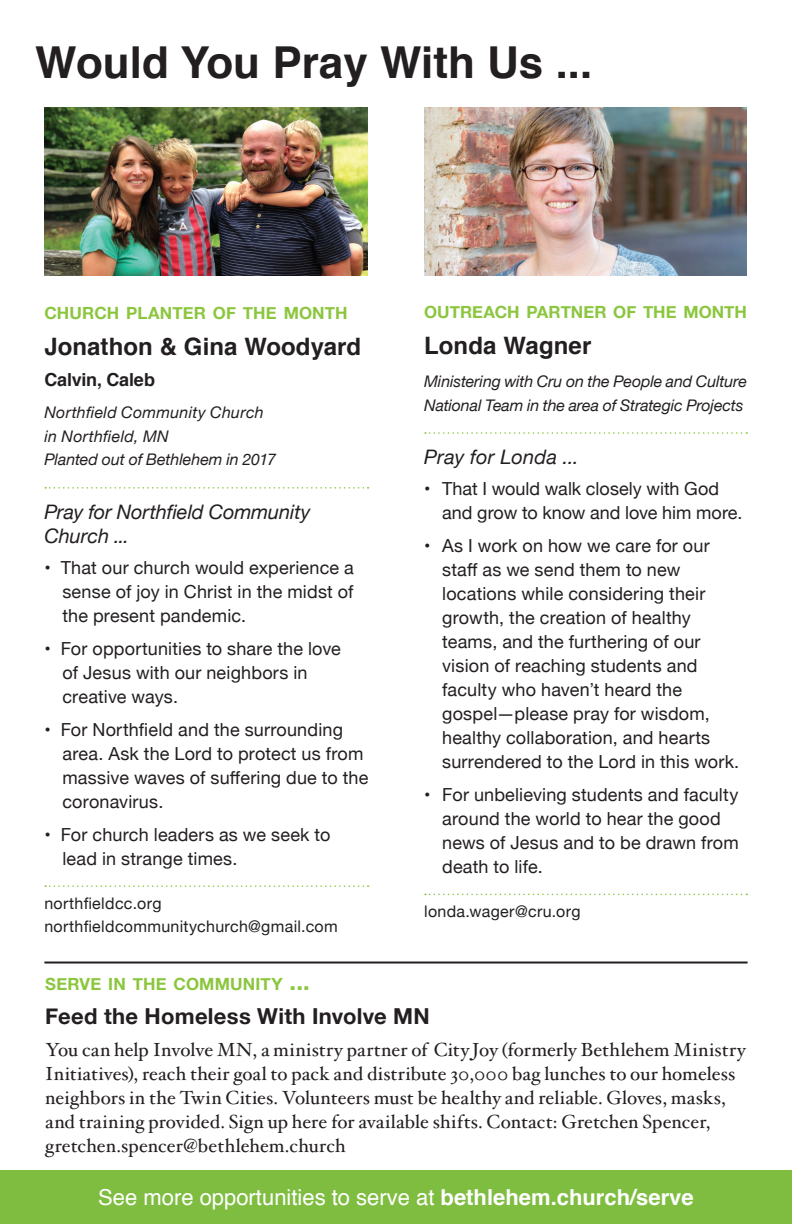
<style>
.page{position:relative;width:792px;height:1224px;background:#fff}
.page>*{position:absolute;margin:0;border:0;box-sizing:border-box;transform-origin:0 0}
.t1{font:700 44px "Helvetica";color:#231f20}
.t2{font:700 24px "Helvetica";letter-spacing:.005em;color:#231f20}
.t3{font:22px "Helvetica";color:#fff}
.t4{font:700 22px "Helvetica Neue";letter-spacing:.015em;color:#231f20}
.t5{font:italic 20px/24px "Helvetica Neue";letter-spacing:-.005em;color:#231f20}
.t6{font:19px/24px "Hoefler Txt";letter-spacing:.005em;color:#231f20}
.t7{font:18px/24px "Helvetica Neue";letter-spacing:.01em;color:#231f20}
.t8{font:700 18px "Helvetica";letter-spacing:-.01em;color:#231f20}
.t9{font:700 16.8px "Helvetica Neue";letter-spacing:.005em;color:#8bc63e}
.t10{font:italic 16px/23.6px "Helvetica Neue";letter-spacing:-.005em;color:#231f20}
.t11{font:16px/23.2px "Helvetica Neue";letter-spacing:.02em;color:#231f20}
.t12{font:italic 16px/23.6px "Helvetica Neue";letter-spacing:.015em;color:#231f20}
.s1{font-family:"Helvetica"}
.s2{font-size:24px}
.s3{font-weight:700}
</style>
<div class="page">
<img style="left:44px;top:107px;width:323px;height:168px">
<img style="left:424px;top:107px;width:323px;height:168px">
<div style="left:0;top:1170px;width:792px;height:54px;background:#7fbd41"></div>
<hr style="left:44px;top:962px;width:704px;height:2px;background:#231f20">
<svg style="left:45px;top:487px;width:324px;height:2px"></svg>
<svg style="left:45px;top:885px;width:324px;height:2px"></svg>
<svg style="left:425px;top:432px;width:322px;height:2px"></svg>
<svg style="left:425px;top:894px;width:322px;height:1px"></svg>
<h1 class="t1" style="left:35px;top:27px;width:559px">Would You Pray With Us ...</h1>
<p class="t9" style="left:44px;top:299px;width:305px">CHURCH PLANTER OF THE MONTH</p>
<h2 class="t2" style="left:44px;top:327px;width:318px">Jonathon &amp; Gina Woodyard</h2>
<p class="t8" style="left:44px;top:365px;width:112px">Calvin, Caleb</p>
<p class="t12" style="left:44px;top:402px;width:233px">Northfield Community Church in Northfield, MN<br>Planted out of Bethlehem in 2017</p>
<p class="t5" style="left:44px;top:501px;width:268px">Pray for Northfield Community<br>Church ...</p>
<p class="t7" style="left:62px;top:556px;width:293px;text-align:justify;text-indent:-18px">• That our church would experience a sense of joy in Christ in the midst of the present pandemic.</p>
<p class="t7" style="left:62px;top:637px;width:280px;text-indent:-18px">• For opportunities to share the love of Jesus with our neighbors in creative ways.</p>
<p class="t7" style="left:62px;top:718px;width:307px;text-indent:-18px">• For Northfield and the surrounding area. Ask the Lord to protect us from massive waves of suffering due to the coronavirus.</p>
<p class="t7" style="left:62px;top:823px;width:270px;text-indent:-18px">• For church leaders as we seek to lead in strange times.</p>
<p class="t11" style="left:44px;top:892px;width:295px">northfieldcc.org northfieldcommunitychurch@gmail.com</p>
<p class="t9" style="left:424px;top:299px;width:324px">OUTREACH PARTNER OF THE MONTH</p>
<h2 class="t2" style="left:424px;top:327px;width:169px">Londa Wagner</h2>
<p class="t10" style="left:424px;top:370px;width:324px">Ministering with Cru on the People and Culture<br>National Team in the area of Strategic Projects</p>
<p class="t5" style="left:424px;top:446px;width:156px">Pray for Londa ...</p>
<p class="t7" style="left:442px;top:478px;width:302px;text-indent:-18px">• That I would walk closely with God and grow to know and love him more.</p>
<p class="t7" style="left:442px;top:535px;width:299px;text-indent:-18px">• As I work on how we care for our staff as we send them to new locations while considering their growth, the creation of healthy teams, and the furthering of our vision of reaching students and faculty who have<span class="s1">n’</span>t heard the gospel—please pray for wisdom, healthy collaboration, and hearts surrendered to the Lord in this work.</p>
<p class="t7" style="left:442px;top:784px;width:298px;text-indent:-18px">• For unbelieving students and faculty around the world to hear the good news of Jesus and to be drawn from death to life.</p>
<p class="t11" style="left:424px;top:900px;width:158px">londa.wager@cru.org</p>
<p class="t9" style="left:45px;top:971px;width:266px">SERVE IN THE COMMUNITY <span class="s2">...</span></p>
<p class="t4" style="left:45px;top:999px;width:386px">Feed the Homeless With Involve MN</p>
<p class="t6" style="left:45px;top:1036px;width:702px">You can help Involve MN, a ministry partner of City Joy (formerly Bethlehem Ministry Initiatives), reach their goal to pack and distribute 30,000 bag lunches to our homeless neighbors in the Twin Cities. Volunteers must be healthy and reliable. Gloves, masks, and training provided. Sign up here for available shifts. Contact: Gretchen Spencer, gretchen.spencer@bethlehem.church</p>
<p class="t3" style="left:98px;top:1181px;width:597px">See more opportunities to serve at <span class="s3">bethlehem.church/serve</span></p>
</div>
